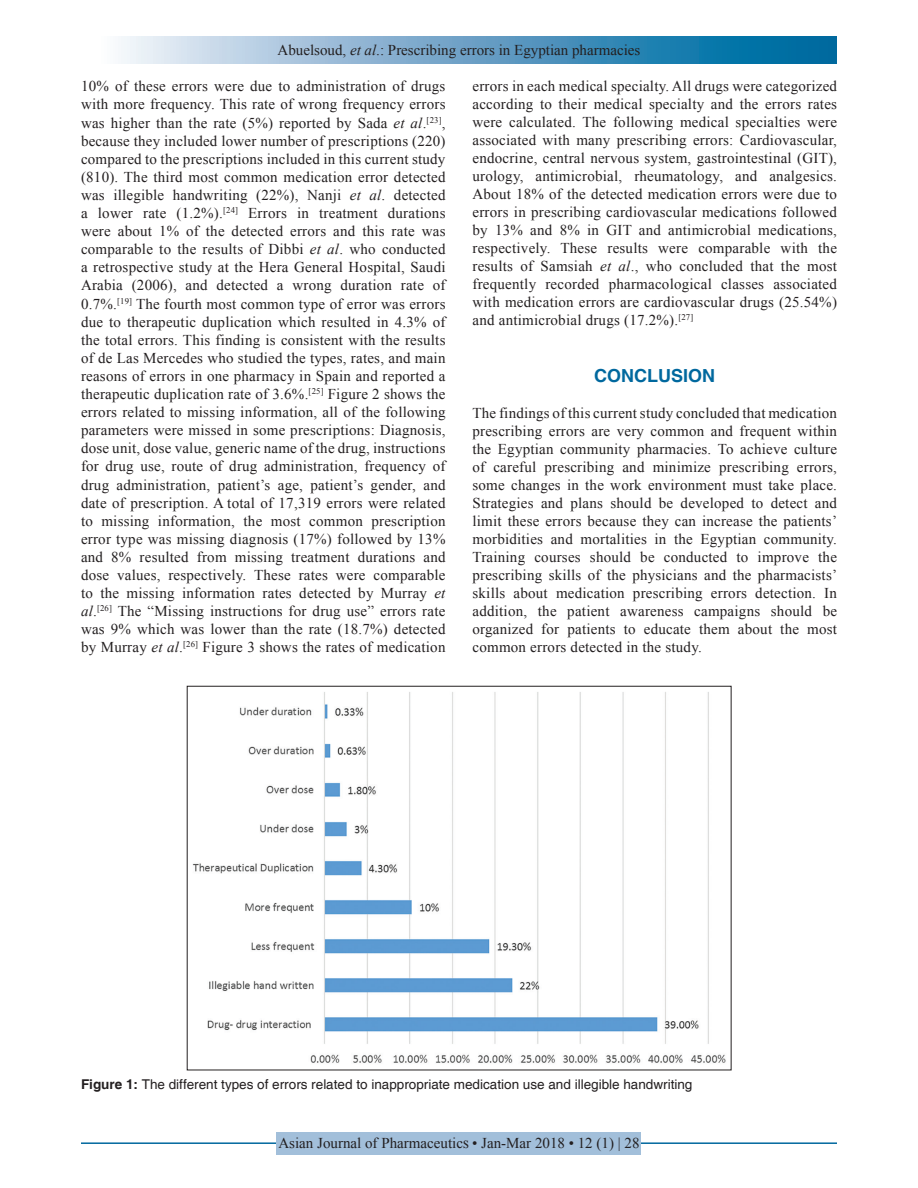
<style>
.page{position:relative;width:918px;height:1188px;background:#fff}
.page>*{position:absolute;margin:0;border:0;box-sizing:border-box;transform-origin:0 0}
.t1{font:700 18px "Helvetica";color:#00689e}
.TX{font:15px/18.1px "Times New Roman";letter-spacing:.015em;color:#231f20;text-align:justify}
.FGC{font:13.5px "Helvetica";color:#231f20}
.s1{font-style:italic}
.s2{font-weight:700}
</style>
<div class="page">
<div style="left:81px;top:37px;width:756px;height:27px;background:linear-gradient(to right,#fcf4fb,#005d99)"></div>
<hr style="left:81px;top:1142px;width:756px;height:2px;background:#00689e">
<div style="left:277px;top:1132px;width:364px;height:22px;background:#a2bfda"></div>
<img style="left:192px;top:692px;width:534px;height:371px">
<p class="TX" style="left:278px;top:41px;width:364px">Abuelsoud, <span class="s1">et al</span>.: Prescribing errors in Egyptian pharmacies</p>
<p class="TX" style="left:81px;top:77px;width:366px">10% of these errors were due to administration of drugs with more frequency. This rate of wrong frequency errors was higher than the rate (5%) reported by Sada <span class="s1">et al</span>.<sup>[23]</sup>, because they included lower number of prescriptions (220) compared to the prescriptions included in this current study (810). The third most common medication error detected was illegible handwriting (22%), Nanji <span class="s1">et al</span>. detected a lower rate (1.2%).<sup>[24]</sup> Errors in treatment durations were about 1% of the detected errors and this rate was comparable to the results of Dibbi <span class="s1">et al</span>. who conducted a retrospective study at the Hera General Hospital, Saudi Arabia (2006), and detected a wrong duration rate of 0.7%.<sup>[19]</sup> The fourth most common type of error was errors due to therapeutic duplication which resulted in 4.3% of the total errors. This finding is consistent with the results of de Las Mercedes who studied the types, rates, and main reasons of errors in one pharmacy in Spain and reported a therapeutic duplication rate of 3.6%.<sup>[25]</sup> Figure 2 shows the errors related to missing information, all of the following parameters were missed in some prescriptions: Diagnosis, dose unit, dose value, generic name of the drug, instructions for drug use, route of drug administration, frequency of drug administration, patient’s age, patient’s gender, and date of prescription. A total of 17,319 errors were related to missing information, the most common prescription error type was missing diagnosis (17%) followed by 13% and 8% resulted from missing treatment durations and dose values, respectively. These rates were comparable to the missing information rates detected by Murray <span class="s1">et al</span>.<sup>[26]</sup> The “Missing instructions for drug use” errors rate was 9% which was lower than the rate (18.7%) detected by Murray <span class="s1">et al</span>.<sup>[26]</sup> Figure 3 shows the rates of medication</p>
<p class="TX" style="left:472px;top:77px;width:366px">errors in each medical specialty. All drugs were categorized according to their medical specialty and the errors rates were calculated. The following medical specialties were associated with many prescribing errors: Cardiovascular, endocrine, central nervous system, gastrointestinal (GIT), urology, antimicrobial, rheumatology, and analgesics.<br>About 18% of the detected medication errors were due to errors in prescribing cardiovascular medications followed by 13% and 8% in GIT and antimicrobial medications, respectively. These results were comparable with the results of Samsiah <span class="s1">et al</span>., who concluded that the most frequently recorded pharmacological classes associated with medication errors are cardiovascular drugs (25.54%) and antimicrobial drugs (17.2%).<sup>[27]</sup></p>
<h1 class="t1" style="left:594px;top:365px;width:122px">CONCLUSION</h1>
<p class="TX" style="left:472px;top:404px;width:366px">The findings of this current study concluded that medication prescribing errors are very common and frequent within the Egyptian community pharmacies. To achieve culture of careful prescribing and minimize prescribing errors, some changes in the work environment must take place.<br>Strategies and plans should be developed to detect and limit these errors because they can increase the patients’ morbidities and mortalities in the Egyptian community.<br>Training courses should be conducted to improve the prescribing skills of the physicians and the pharmacists’ skills about medication prescribing errors detection. In addition, the patient awareness campaigns should be organized for patients to educate them about the most common errors detected in the study.</p>
<p class="FGC" style="left:81px;top:1076px;width:613px"><span class="s2">Figure 1:</span> The different types of errors related to inappropriate medication use and illegible handwriting</p>
<p class="TX" style="left:278px;top:1134px;width:363px">Asian Journal of Pharmaceutics • Jan-Mar 2018 • 12 (1) | 28</p>
</div>
